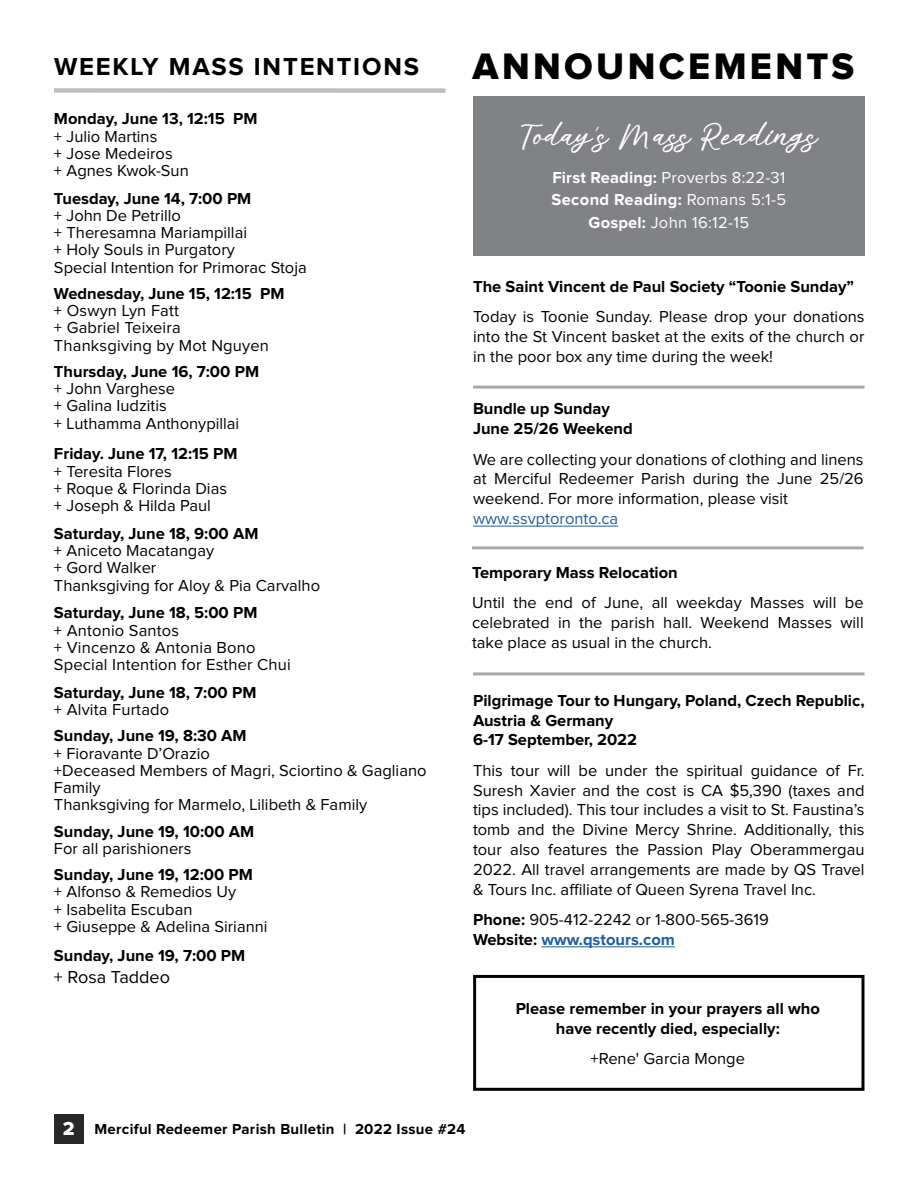
<style>
.page{position:relative;width:918px;height:1188px;background:#fff}
.page>*{position:absolute;margin:0;border:0;box-sizing:border-box;transform-origin:0 0}
.t1{font:38.25px "Proxima Nova Extrabld";letter-spacing:.09em;color:#000}
.t2{font:700 25.5px "Proxima Nova";letter-spacing:.07em;color:#000}
.t3{font:22.5px "Alisha Free";color:#fff}
.t4{font:18px "Proxima Nova";color:#000}
.t5{font:16.5px/17.2px "Proxima Nova";color:#000}
.t6{font:700 16.5px/19.8px "Proxima Nova";color:#000}
.t7{font:16.5px/22.5px "Proxima Nova";letter-spacing:.01em;color:#fff;text-align:center}
.t8{font:16.5px "Proxima Nova";color:#215e9e}
.t9{font:700 15px "Proxima Nova";letter-spacing:.02em;color:#000}
.s1{font-family:"Sign Painter House Script"}
.s2{font-weight:700}
.s3{font-weight:700;color:#215e9e}
.s4{font-family:"Proxima Nova Extrabld";font-weight:400;font-size:19.5px;color:#fff}
</style>
<div class="page">
<div style="left:54px;top:1114px;width:30px;height:30px;background:#292829"></div>
<div style="left:54px;top:88px;width:392px;height:5px;background:#bcbec0"></div>
<div style="left:473px;top:96px;width:392px;height:160px;background:#808285"></div>
<div style="left:473px;top:975px;width:391px;height:116px;border:3px solid #000"></div>
<hr style="left:472px;top:546px;width:392px;height:3px;background:#a7a9ac">
<hr style="left:473px;top:526px;width:145px;height:1px;background:#215e9e">
<hr style="left:473px;top:386px;width:392px;height:3px;background:#a7a9ac">
<hr style="left:541px;top:947px;width:134px;height:1px;background:#215e9e">
<hr style="left:473px;top:672px;width:392px;height:3px;background:#a7a9ac">
<h2 class="t2" style="left:54px;top:55px;width:367px">WEEKLY MASS INTENTIONS</h2>
<h1 class="t1" style="left:472px;top:49px;width:383px">ANNOUNCEMENTS</h1>
<p class="t6" style="left:54px;top:110px;width:205px">Monday, June 13, 12:15 PM</p>
<p class="t5" style="left:54px;top:128px;width:136px">+ Julio Martins<br>+ Jose Medeiros<br>+ Agnes Kwok-Sun</p>
<p class="t6" style="left:54px;top:189px;width:199px">Tuesday, June 14, 7:00 PM</p>
<p class="t5" style="left:54px;top:208px;width:254px">+ John De Petrillo<br>+ Theresamna Mariampillai<br>+ Holy Souls in Purgatory<br>Special Intention for Primorac Stoja</p>
<p class="t6" style="left:54px;top:284px;width:232px">Wednesday, June 15, 12:15 PM</p>
<p class="t5" style="left:54px;top:303px;width:216px">+ Oswyn Lyn Fatt<br>+ Gabriel Teixeira<br>Thanksgiving by Mot Nguyen</p>
<p class="t6" style="left:54px;top:362px;width:207px">Thursday, June 16, 7:00 PM</p>
<p class="t5" style="left:54px;top:381px;width:187px">+ John Varghese<br>+ Galina Iudzitis<br>+ Luthamma Anthonypillai</p>
<p class="t6" style="left:54px;top:445px;width:185px">Friday. June 17, 12:15 PM</p>
<p class="t5" style="left:54px;top:463px;width:175px">+ Teresita Flores<br>+ Roque &amp; Florinda Dias + Joseph &amp; Hilda Paul</p>
<p class="t6" style="left:54px;top:524px;width:206px">Saturday, June 18, 9:00 AM</p>
<p class="t5" style="left:54px;top:543px;width:268px">+ Aniceto Macatangay<br>+ Gord Walker<br>Thanksgiving for Aloy &amp; Pia Carvalho</p>
<p class="t6" style="left:54px;top:604px;width:205px">Saturday, June 18, 5:00 PM</p>
<p class="t5" style="left:54px;top:622px;width:238px">+ Antonio Santos<br>+ Vincenzo &amp; Antonia Bono<br>Special Intention for Esther Chui</p>
<p class="t6" style="left:54px;top:683px;width:204px">Saturday, June 18, 7:00 PM</p>
<p class="t5" style="left:54px;top:702px;width:117px">+ Alvita Furtado</p>
<p class="t6" style="left:54px;top:727px;width:194px">Sunday, June 19, 8:30 AM</p>
<p class="t5" style="left:54px;top:745px;width:374px">+ Fioravante D’Orazio<br>+Deceased Members of Magri, Sciortino &amp; Gagliano<br>Family<br>Thanksgiving for Marmelo, Lilibeth &amp; Family</p>
<p class="t6" style="left:54px;top:822px;width:202px">Sunday, June 19, 10:00 AM</p>
<p class="t5" style="left:54px;top:840px;width:139px">For all parishioners</p>
<p class="t6" style="left:54px;top:865px;width:200px">Sunday, June 19, 12:00 PM</p>
<p class="t5" style="left:54px;top:884px;width:215px">+ Alfonso &amp; Remedios Uy<br>+ Isabelita Escuban<br>+ Giuseppe &amp; Adelina Sirianni</p>
<p class="t6" style="left:54px;top:946px;width:193px">Sunday, June 19, 7:00 PM</p>
<p class="t4" style="left:54px;top:969px;width:118px">+ Rosa Taddeo</p>
<h3 class="t3" style="left:520px;top:120px;width:299px">Today<span class="s1">’</span>s Mass Readings</h3>
<p class="t7" style="left:552px;top:166px;width:236px"><span class="s2">First Reading:</span> Proverbs 8:22-31<br><span class="s2">Second Reading:</span> Romans 5:1-5<br><span class="s2">Gospel:</span> John 16:12-15</p>
<p class="t6" style="left:473px;top:277px;width:383px">The Saint Vincent de Paul Society “Toonie Sunday”</p>
<p class="t5" style="left:473px;top:307px;width:393px;line-height:19.8px;text-align:justify">Today is Toonie Sunday. Please drop your donations into the St Vincent basket at the exits of the church or in the poor box any time during the week!</p>
<p class="t6" style="left:473px;top:400px;width:161px">Bundle up Sunday<br>June 25/26 Weekend</p>
<p class="t5" style="left:473px;top:450px;width:392px;line-height:19.8px;text-align:justify">We are collecting your donations of clothing and linens at Merciful Redeemer Parish during the June 25/26 weekend. For more information, please visit</p>
<p class="t8" style="left:473px;top:511px;width:147px">www.ssvptoronto.ca</p>
<p class="t6" style="left:472px;top:563px;width:207px">Temporary Mass Relocation</p>
<p class="t5" style="left:472px;top:593px;width:393px;line-height:19.8px;text-align:justify">Until the end of June, all weekday Masses will be celebrated in the parish hall. Weekend Masses will take place as usual in the church.</p>
<p class="t6" style="left:473px;top:691px;width:393px">Pilgrimage Tour to Hungary, Poland, Czech Republic,<br>Austria &amp; Germany<br>6-17 September, 2022</p>
<p class="t5" style="left:473px;top:761px;width:393px;line-height:19.8px;text-align:justify">This tour will be under the spiritual guidance of Fr.<br>Suresh Xavier and the cost is CA $5,390 (taxes and tips included). This tour includes a visit to St. Faustina’s tomb and the Divine Mercy Shrine. Additionally, this tour also features the Passion Play Oberammergau 2022. All travel arrangements are made by QS Travel &amp; Tours Inc. affiliate of Queen Syrena Travel Inc.</p>
<p class="t5" style="left:473px;top:910px;width:297px;line-height:19.8px"><span class="s2">Phone:</span> 905-412-2242 or 1-800-565-3619<br><span class="s2">Website:</span> <span class="s3">www.qstours.com</span></p>
<p class="t6" style="left:516px;top:999px;width:306px;text-align:center">Please remember in your prayers all who have recently died, especially:</p>
<p class="t5" style="left:591px;top:1051px;width:156px">+Rene' Garcia Monge</p>
<p class="t9" style="left:63px;top:1122px;width:404px"><span class="s4">2</span> Merciful Redeemer Parish Bulletin | 2022 Issue #24</p>
</div>
